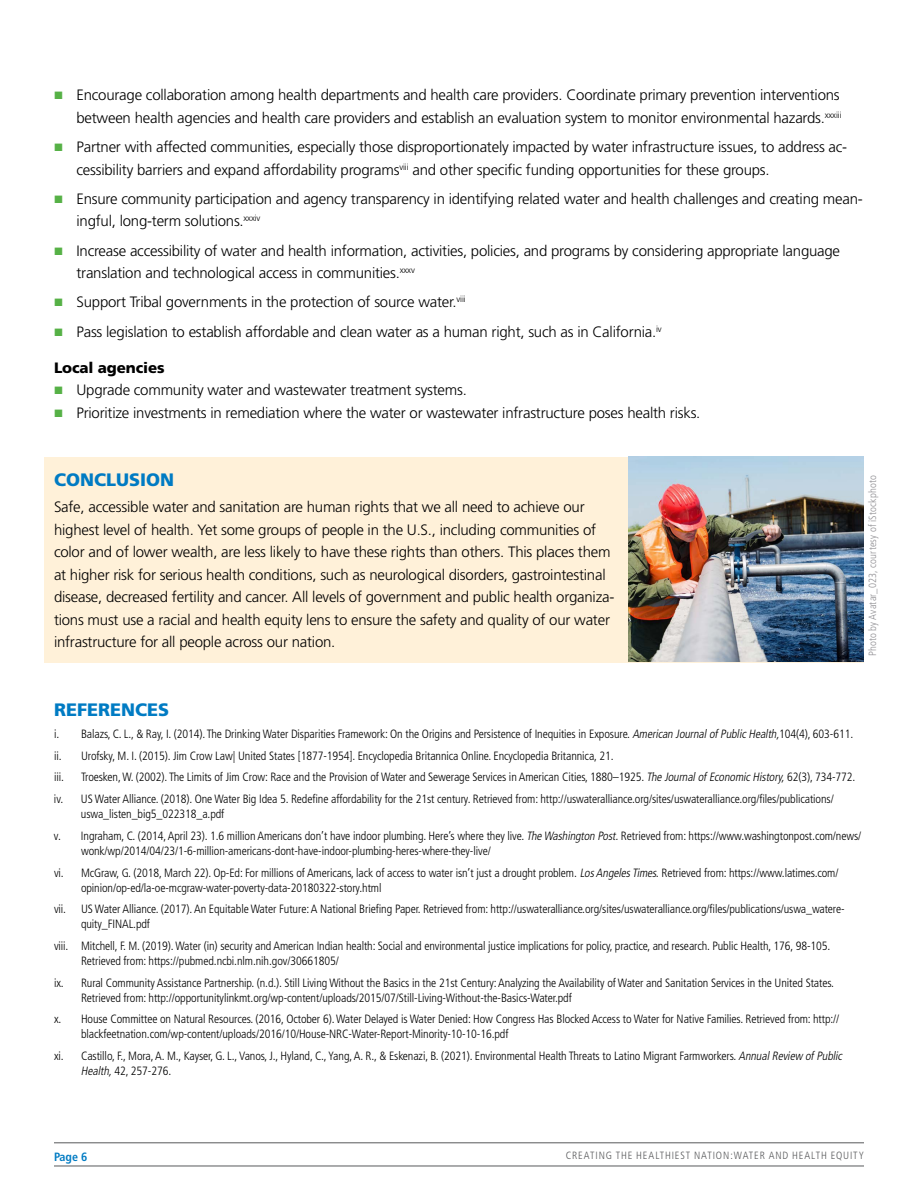
<style>
.page{position:relative;width:918px;height:1188px;background:#fff}
.page>*{position:absolute;margin:0;border:0;box-sizing:border-box;transform-origin:0 0}
.t1{font:900 18px "Frutiger";color:#007bc3}
.t2{font:300 15px/22.5px "Frutiger";letter-spacing:-.015em;color:#000}
.t3{font:900 15px "Frutiger";letter-spacing:-.01em;color:#000}
.t4{font:300 condensed 12px/21.8px "Frutiger";letter-spacing:-.01em;color:#000}
.t5{font:700 condensed 12px "Frutiger";color:#007bc3}
.t6{font:300 condensed 10.5px "Frutiger";letter-spacing:.08em;color:#58595b}
.t7{font:300 condensed 10.5px "Frutiger";letter-spacing:.015em;color:#919094}
.s1{font-style:italic}
</style>
<div class="page">
<div style="left:44px;top:458px;width:820px;height:205px;background:#fff1d9"></div>
<hr style="left:54px;top:1143px;width:810px;height:1px;background:#58595b">
<hr style="left:54px;top:1166px;width:810px;height:1px;background:#58595b">
<img style="left:629px;top:456px;width:235px;height:206px">
<p class="t2" style="left:76px;top:84px;width:767px">Encourage collaboration among health departments and health care providers. Coordinate primary prevention interventions between health agencies and health care providers and establish an evaluation system to monitor environmental hazards.<sup>xxxiii</sup></p>
<p class="t2" style="left:76px;top:136px;width:772px">Partner with affected communities, especially those disproportionately impacted by water infrastructure issues, to address ac&shy;cessibility barriers and expand affordability programs<sup>viii</sup> and other specific funding opportunities for these groups.</p>
<p class="t2" style="left:76px;top:187px;width:788px">Ensure community participation and agency transparency in identifying related water and health challenges and creating mean&shy;ingful, long-term solutions.<sup>xxxiv</sup></p>
<p class="t2" style="left:76px;top:239px;width:765px">Increase accessibility of water and health information, activities, policies, and programs by considering appropriate language translation and technological access in communities.<sup>xxxv</sup></p>
<p class="t2" style="left:76px;top:287px;width:587px;line-height:29.2px">Support Tribal governments in the protection of source water.<sup>viii<br></sup>Pass legislation to establish affordable and clean water as a human right, such as in California.<sup>iv</sup></p>
<p class="t3" style="left:54px;top:358px;width:112px">Local agencies</p>
<p class="t2" style="left:76px;top:379px;width:625px">Upgrade community water and wastewater treatment systems.<br>Prioritize investments in remediation where the water or wastewater infrastructure poses health risks.</p>
<h1 class="t1" style="left:54px;top:469px;width:122px">CONCLUSION</h1>
<p class="t2" style="left:54px;top:496px;width:562px">Safe, accessible water and sanitation are human rights that we all need to achieve our highest level of health. Yet some groups of people in the U.S., including communities of color and of lower wealth, are less likely to have these rights than others. This places them at higher risk for serious health conditions, such as neurological disorders, gastrointestinal disease, decreased fertility and cancer. All levels of government and public health organiza&shy;tions must use a racial and health equity lens to ensure the safety and quality of our water infrastructure for all people across our nation.</p>
<p class="t7" style="left:867px;top:656px;width:183px;rotate:-90deg">Photo by Avatar_023, courtesy of iStockphoto</p>
<h1 class="t1" style="left:54px;top:699px;width:117px">REFERENCES</h1>
<p class="t4" style="left:54px;top:723px;width:801px">i. Balazs, C. L., &amp; Ray, I. (2014). The Drinking Water Disparities Framework: On the Origins and Persistence of Inequities in Exposure. <span class="s1">American JournalofPublicHealth,</span>104(4), 603-611. ii. Urofsky, M. I. (2015). Jim Crow Law| United States [1877-1954]. Encyclopedia Britannica Online. Encyclopedia Britannica, 21.<br>iii.</p>
<p class="t4" style="left:54px;top:766px;width:803px;text-indent:27px">Troesken, W. (2002). The Limits of Jim Crow: Race and the Provision of Water and Sewerage Services in American Cities, 1880–1925. <span class="s1">The JournalofEconomicHistory,</span>62(3), 734-772. iv. US Water Alliance. (2018). One Water Big Idea 5. Redefine affordability for the 21st century. Retrieved from: http://uswateralliance.org/sites/uswateralliance.org/files/publications/</p>
<p class="t4" style="left:54px;top:803px;width:809px;text-indent:27px">uswa_listen_big5_022318_a.pdf<br>v. Ingraham, C. (2014, April 23). 1.6 million Americans don’t have indoor plumbing. Here’s where they live. <span class="s1">The Washington Post.</span>Retrieved from: https://www.washingtonpost.com/news/</p>
<p class="t4" style="left:54px;top:840px;width:786px;text-indent:27px">wonk/wp/2014/04/23/1-6-million-americans-dont-have-indoor-plumbing-heres-where-they-live/<br>vi. McGraw, G. (2018, March 22). Op-Ed: For millions of Americans, lack of access to water isn’t just a drought problem. <span class="s1">LosAngelesTimes.</span>Retrieved from: https://www.latimes.com/</p>
<p class="t4" style="left:54px;top:877px;width:792px;text-indent:27px">opinion/op-ed/la-oe-mcgraw-water-poverty-data-20180322-story.html<br>vii. US Water Alliance. (2017). An Equitable Water Future: A National Briefing Paper. Retrieved from: http://uswateralliance.org/sites/uswateralliance.org/files/publications/uswa_watere-</p>
<p class="t4" style="left:54px;top:913px;width:778px;text-indent:27px">quity_FINAL.pdf<br>viii. Mitchell, F. M. (2019). Water (in) security and American Indian health: Social and environmental justice implications for policy, practice, and research. Public Health, 176, 98-105.</p>
<p class="t4" style="left:54px;top:950px;width:782px;text-indent:27px">Retrieved from: https://pubmed.ncbi.nlm.nih.gov/30661805/<br>ix. Rural Community Assistance Partnership. (n.d.). Still Living Without the Basics in the 21st Century: Analyzing the Availability of Water and Sanitation Services in the United States.</p>
<p class="t4" style="left:54px;top:987px;width:787px;text-indent:27px">Retrieved from: http://opportunitylinkmt.org/wp-content/uploads/2015/07/Still-Living-Without-the-Basics-Water.pdf<br>x. House Committee on Natural Resources. (2016, October 6). Water Delayed is Water Denied: How Congress Has Blocked Access to Water for Native Families. Retrieved from: http://</p>
<p class="t4" style="left:54px;top:1024px;width:792px;text-indent:27px">blackfeetnation.com/wp-content/uploads/2016/10/House-NRC-Water-Report-Minority-10-10-16.pdf<br>xi. Castillo, F., Mora, A. M., Kayser, G. L., Vanos, J., Hyland, C., Yang, A. R., &amp; Eskenazi, B. (2021). Environmental Health Threats to Latino Migrant Farmworkers. <span class="s1">AnnualReview ofPublic</span></p>
<p class="t4" style="left:81px;top:1060px;width:92px"><span class="s1">Health,</span>42, 257-276.</p>
<p class="t5" style="left:54px;top:1150px;width:35px">Page 6</p>
<p class="t6" style="left:566px;top:1150px;width:300px">CREATING THE HEALTHIEST NATION:WATER AND HEALTH EQUITY</p>
</div>
